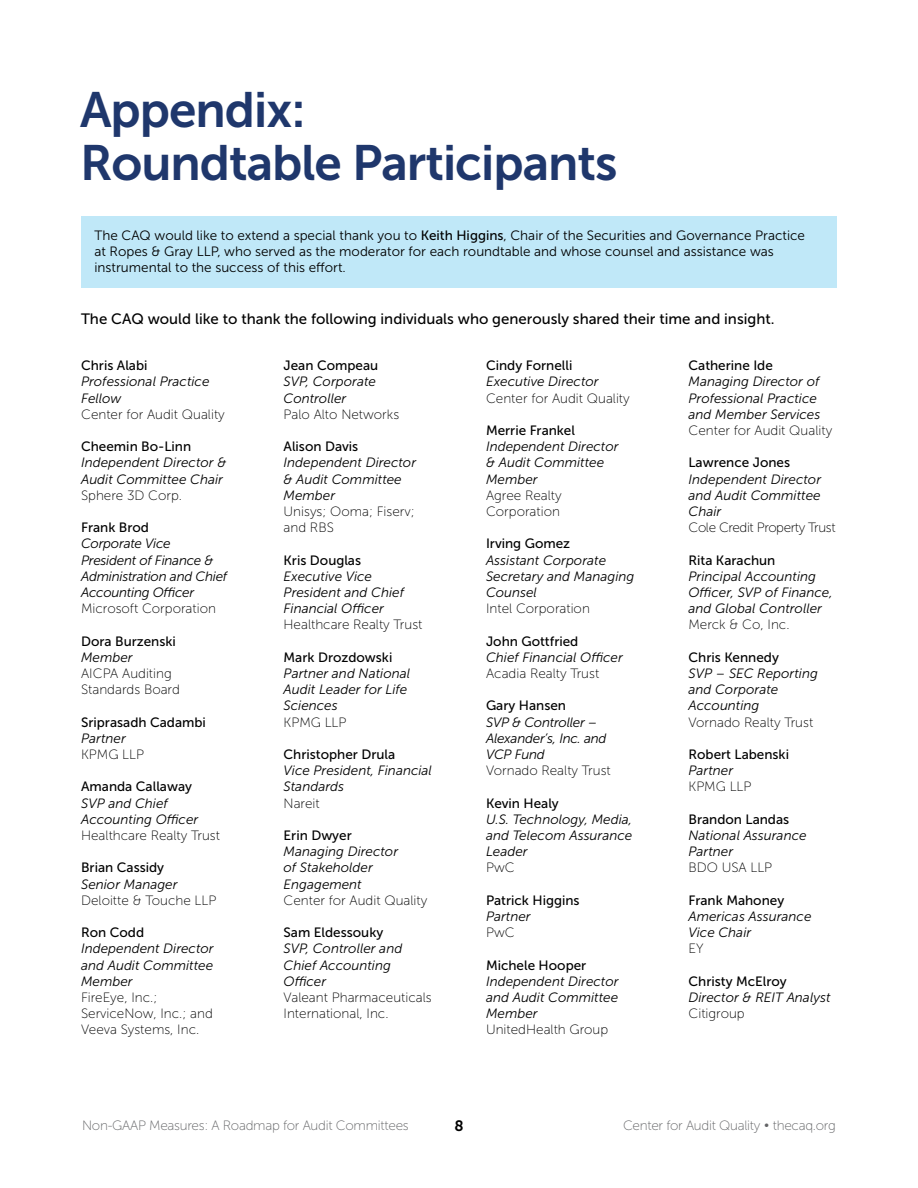
<style>
.page{position:relative;width:918px;height:1188px;background:#fff}
.page>*{position:absolute;margin:0;border:0;box-sizing:border-box;transform-origin:0 0}
.t1{font:49.5px/52.5px "Museo Sans 700";letter-spacing:-.02em;color:#1f376c}
.t2{font:15px "Museo Sans 500";color:#000}
.t3{font:15px "Museo Sans 700";color:#000}
.t4{font:italic 13.5px/16.2px "Museo Sans 300";color:#000}
.t5{font:13.5px/16.2px "Museo Sans 100";color:#000}
.t6{font:13.5px "Museo Sans 500";color:#000}
.t7{font:13.5px/16.2px "Museo Sans 300";color:#000}
.t8{font:italic 13.5px/16.2px "Museo Sans 300";letter-spacing:-.02em;color:#000}
.t9{font:13.5px "Museo Sans 100";letter-spacing:-.02em;color:#636466}
.t10{font:13.5px "Museo Sans 100";letter-spacing:-.03em;color:#000}
.s1{font-family:"Museo Sans 500"}
</style>
<div class="page">
<div style="left:81px;top:216px;width:756px;height:72px;background:#c0e8f8"></div>
<h1 class="t1" style="left:80px;top:84px;width:539px">Appendix:<br>Roundtable Participants</h1>
<p class="t7" style="left:94px;top:227px;width:712px">The CAQ would like to extend a special thank you to <span class="s1">Keith Higgins</span>, Chair of the Securities and Governance Practice at Ropes &amp; Gray LLP, who served as the moderator for each roundtable and whose counsel and assistance was instrumental to the success of this effort.</p>
<p class="t2" style="left:81px;top:311px;width:695px">The CAQ would like to thank the following individuals who generously shared their time and insight.</p>
<p class="t6" style="left:81px;top:358px;width:68px">Chris Alabi</p>
<p class="t4" style="left:81px;top:374px;width:130px">Professional Practice<br>Fellow</p>
<p class="t5" style="left:81px;top:406px;width:145px">Center for Audit Quality</p>
<p class="t6" style="left:81px;top:439px;width:112px">Cheemin Bo-Linn</p>
<p class="t4" style="left:81px;top:455px;width:147px">Independent Director &amp;<br>Audit Committee Chair</p>
<p class="t5" style="left:81px;top:487px;width:103px">Sphere 3D Corp.</p>
<p class="t6" style="left:81px;top:520px;width:69px">Frank Brod</p>
<p class="t8" style="left:81px;top:536px;width:148px">Corporate Vice<br>President of Finance &amp;<br>Administration and Chief<br>Accounting Officer</p>
<p class="t5" style="left:81px;top:601px;width:136px">Microsoft Corporation</p>
<p class="t6" style="left:81px;top:633px;width:96px">Dora Burzenski</p>
<p class="t4" style="left:81px;top:649px;width:53px">Member</p>
<p class="t5" style="left:81px;top:665px;width:100px">AICPA Auditing<br>Standards Board</p>
<p class="t6" style="left:81px;top:714px;width:126px">Sriprasadh Cadambi</p>
<p class="t4" style="left:81px;top:730px;width:46px">Partner</p>
<p class="t5" style="left:81px;top:746px;width:64px">KPMG LLP</p>
<p class="t6" style="left:81px;top:779px;width:112px">Amanda Callaway</p>
<p class="t4" style="left:81px;top:795px;width:119px">SVP and Chief<br>Accounting Officer</p>
<p class="t5" style="left:81px;top:827px;width:140px">Healthcare Realty Trust</p>
<p class="t6" style="left:81px;top:860px;width:85px">Brian Cassidy</p>
<p class="t4" style="left:81px;top:876px;width:98px">Senior Manager</p>
<p class="t5" style="left:81px;top:892px;width:137px">Deloitte &amp; Touche LLP</p>
<p class="t6" style="left:81px;top:925px;width:65px">Ron Codd</p>
<p class="t4" style="left:81px;top:941px;width:134px;text-align:justify">Independent Director and Audit Committee Member</p>
<p class="t5" style="left:81px;top:989px;width:133px">FireEye, Inc.;<br>ServiceNow, Inc.; and<br>Veeva Systems, Inc.</p>
<p class="t6" style="left:284px;top:358px;width:96px">Jean Compeau</p>
<p class="t4" style="left:284px;top:374px;width:94px">SVP, Corporate<br>Controller</p>
<p class="t5" style="left:284px;top:406px;width:117px">Palo Alto Networks</p>
<p class="t6" style="left:284px;top:439px;width:76px">Alison Davis</p>
<p class="t4" style="left:284px;top:455px;width:134px">Independent Director &amp; Audit Committee<br>Member</p>
<p class="t5" style="left:284px;top:503px;width:133px">Unisys; Ooma; Fiserv; and RBS</p>
<p class="t6" style="left:284px;top:552px;width:79px">Kris Douglas</p>
<p class="t4" style="left:284px;top:568px;width:122px">Executive Vice<br>President and Chief<br>Financial Officer</p>
<p class="t5" style="left:284px;top:617px;width:140px">Healthcare Realty Trust</p>
<p class="t6" style="left:284px;top:650px;width:110px">Mark Drozdowski</p>
<p class="t4" style="left:284px;top:665px;width:128px">Partner and National<br>Audit Leader for Life<br>Sciences</p>
<p class="t5" style="left:284px;top:714px;width:64px">KPMG LLP</p>
<p class="t6" style="left:284px;top:747px;width:113px">Christopher Drula</p>
<p class="t4" style="left:284px;top:762px;width:150px">Vice President, Financial<br>Standards</p>
<p class="t5" style="left:284px;top:795px;width:38px">Nareit</p>
<p class="t6" style="left:284px;top:828px;width:70px">Erin Dwyer</p>
<p class="t4" style="left:284px;top:843px;width:116px">Managing Director of Stakeholder<br>Engagement</p>
<p class="t5" style="left:284px;top:892px;width:145px">Center for Audit Quality</p>
<p class="t6" style="left:284px;top:925px;width:101px">Sam Eldessouky</p>
<p class="t4" style="left:284px;top:941px;width:120px">SVP, Controller and<br>Chief Accounting<br>Officer</p>
<p class="t5" style="left:284px;top:989px;width:150px">Valeant Pharmaceuticals<br>International, Inc.</p>
<p class="t6" style="left:486px;top:358px;width:88px">Cindy Fornelli</p>
<p class="t4" style="left:486px;top:374px;width:114px">Executive Director</p>
<p class="t5" style="left:486px;top:390px;width:145px">Center for Audit Quality</p>
<p class="t6" style="left:486px;top:423px;width:90px">Merrie Frankel</p>
<p class="t4" style="left:486px;top:438px;width:134px">Independent Director &amp; Audit Committee<br>Member</p>
<p class="t5" style="left:486px;top:487px;width:77px">Agree Realty<br>Corporation</p>
<p class="t6" style="left:486px;top:536px;width:86px">Irving Gomez</p>
<p class="t4" style="left:486px;top:552px;width:150px">Assistant Corporate<br>Secretary and Managing<br>Counsel</p>
<p class="t5" style="left:486px;top:601px;width:105px">Intel Corporation</p>
<p class="t6" style="left:486px;top:633px;width:94px">John Gottfried</p>
<p class="t4" style="left:486px;top:649px;width:138px">Chief Financial Officer</p>
<p class="t5" style="left:486px;top:665px;width:115px">Acadia Realty Trust</p>
<p class="t6" style="left:486px;top:698px;width:82px">Gary Hansen</p>
<p class="t8" style="left:486px;top:714px;width:122px">SVP &amp; Controller –<br>Alexander’s, Inc. and<br>VCP Fund</p>
<p class="t5" style="left:486px;top:763px;width:126px">Vornado Realty Trust</p>
<p class="t6" style="left:486px;top:795px;width:74px">Kevin Healy</p>
<p class="t4" style="left:486px;top:811px;width:148px;text-align:justify">U.S. Technology, Media, and Telecom Assurance Leader</p>
<p class="t5" style="left:486px;top:860px;width:30px">PwC</p>
<p class="t6" style="left:486px;top:893px;width:95px">Patrick Higgins</p>
<p class="t4" style="left:486px;top:908px;width:46px">Partner</p>
<p class="t5" style="left:486px;top:925px;width:30px">PwC</p>
<p class="t6" style="left:486px;top:957px;width:102px">Michele Hooper</p>
<p class="t4" style="left:486px;top:973px;width:134px;text-align:justify">Independent Director and Audit Committee Member</p>
<p class="t5" style="left:486px;top:1022px;width:124px">UnitedHealth Group</p>
<p class="t6" style="left:689px;top:358px;width:86px">Catherine Ide</p>
<p class="t4" style="left:689px;top:374px;width:133px">Managing Director of<br>Professional Practice and Member Services</p>
<p class="t5" style="left:689px;top:422px;width:145px">Center for Audit Quality</p>
<p class="t6" style="left:689px;top:455px;width:103px">Lawrence Jones</p>
<p class="t4" style="left:689px;top:471px;width:134px;text-align:justify">Independent Director and Audit Committee Chair</p>
<p class="t10" style="left:689px;top:520px;width:149px">Cole Credit Property Trust</p>
<p class="t6" style="left:689px;top:552px;width:88px">Rita Karachun</p>
<p class="t4" style="left:689px;top:568px;width:146px">Principal Accounting<br>Officer, SVP of Finance, and Global Controller</p>
<p class="t5" style="left:689px;top:617px;width:103px">Merck &amp; Co, Inc.</p>
<p class="t6" style="left:689px;top:650px;width:92px">Chris Kennedy</p>
<p class="t4" style="left:689px;top:665px;width:131px">SVP – SEC Reporting and Corporate<br>Accounting</p>
<p class="t5" style="left:689px;top:714px;width:126px">Vornado Realty Trust</p>
<p class="t6" style="left:689px;top:747px;width:102px">Robert Labenski</p>
<p class="t4" style="left:689px;top:762px;width:46px">Partner</p>
<p class="t5" style="left:689px;top:779px;width:64px">KPMG LLP</p>
<p class="t6" style="left:689px;top:812px;width:102px">Brandon Landas</p>
<p class="t4" style="left:689px;top:827px;width:120px">National Assurance<br>Partner</p>
<p class="t5" style="left:689px;top:860px;width:85px">BDO USA LLP</p>
<p class="t6" style="left:689px;top:893px;width:97px">Frank Mahoney</p>
<p class="t4" style="left:689px;top:908px;width:125px">Americas Assurance<br>Vice Chair</p>
<p class="t5" style="left:689px;top:941px;width:17px">EY</p>
<p class="t6" style="left:689px;top:974px;width:100px">Christy McElroy</p>
<p class="t4" style="left:689px;top:989px;width:144px">Director &amp; REIT Analyst</p>
<p class="t5" style="left:689px;top:1006px;width:58px">Citigroup</p>
<p class="t9" style="left:82px;top:1118px;width:328px">Non-GAAP Measures: A Roadmap for Audit Committees</p>
<p class="t3" style="left:454px;top:1117px;width:11px">8</p>
<p class="t9" style="left:623px;top:1118px;width:214px">Center for Audit Quality • thecaq.org</p>
</div>
